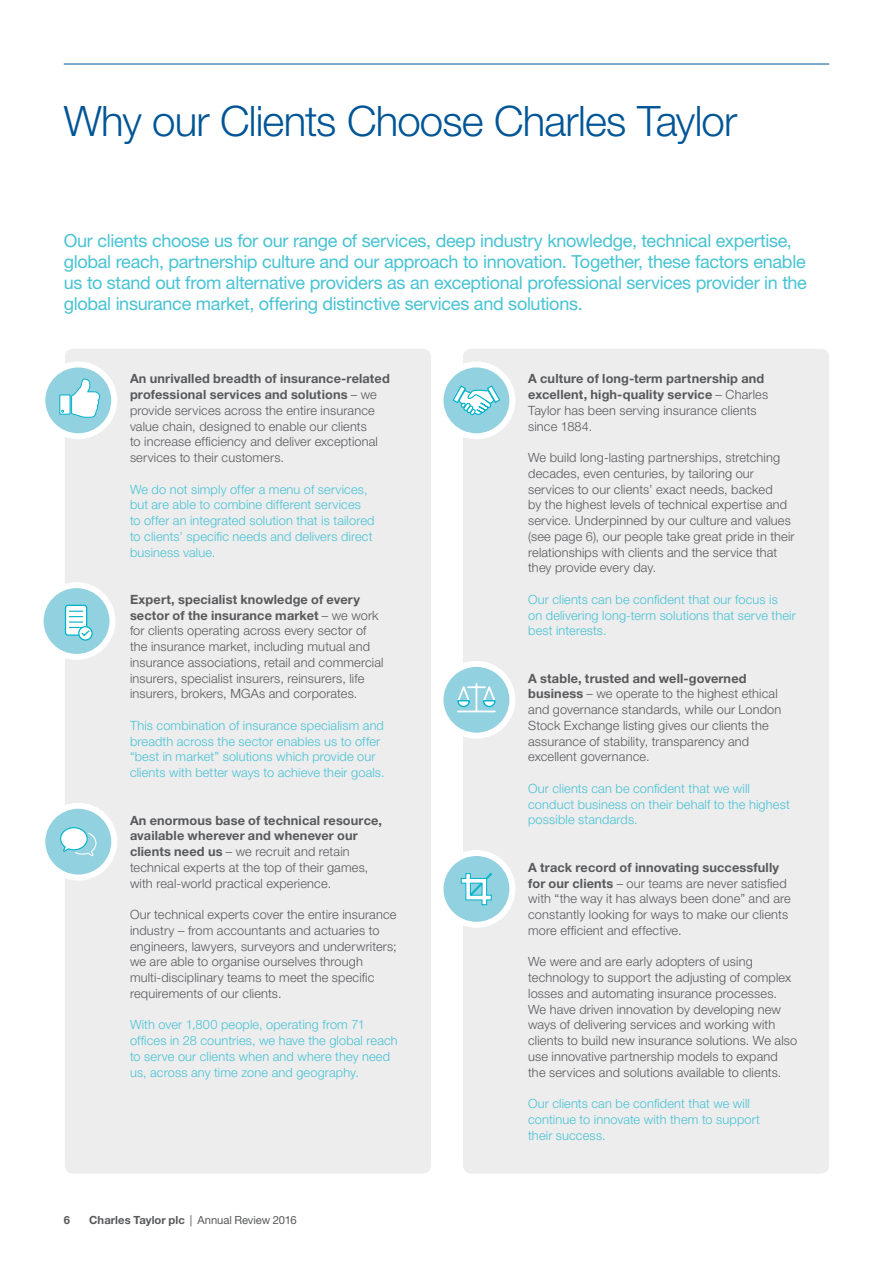
<style>
.page{position:relative;width:893px;height:1263px;background:#fff}
.page>*{position:absolute;margin:0;border:0;box-sizing:border-box;transform-origin:0 0}
.t1{font:300 42px "Helvetica Neue LT Std";letter-spacing:-.02em;color:#005596}
.t2{font:18px/21px "Helvetica Neue LT Std";letter-spacing:-.015em;color:#47c3d3}
.t3{font:300 12.75px/15.8px "Helvetica Neue LT Std";letter-spacing:.01em;color:#58595b}
.t4{font:300 12.75px/15.8px "Helvetica Neue LT Std";letter-spacing:.015em;color:#47c3d3}
.t5{font:700 12.75px/15.8px "Helvetica Neue LT Std";letter-spacing:.01em;color:#58595b}
.t6{font:11.25px "Helvetica Neue LT Std";letter-spacing:-.01em;color:#58595b}
.t7{font:700 11.25px "Helvetica Neue LT Std";color:#58595b}
.s1{font-weight:700}
.s2{font-weight:300}
</style>
<div class="page">
<hr style="left:64px;top:64px;width:765px;height:1px;background:#005596">
<div style="left:65px;top:349px;width:366px;height:825px;background:#ededee;border-radius:9px"></div>
<div style="left:463px;top:349px;width:366px;height:825px;background:#ededee;border-radius:9px"></div>
<svg style="left:43px;top:365px;width:71px;height:71px;background:#a3d8e4"></svg>
<div style="left:39px;top:361px;width:78px;height:78px;border:6px solid #fff;border-radius:50%"></div>
<svg style="left:71px;top:361px;width:29px;height:78px;background:#c0e5ed"></svg>
<div style="left:59px;top:394px;width:12px;height:21px;background:#fff;border:1px solid #00b2cc"></div>
<div style="left:41px;top:586px;width:71px;height:70px;background:#92d1df;border-radius:50%"></div>
<div style="left:38px;top:582px;width:77px;height:78px;border:6px solid #fff;border-radius:50%"></div>
<div style="left:65px;top:605px;width:22px;height:31px;background:#fff;border:1px solid #00b2cc;border-radius:3px"></div>
<svg style="left:79px;top:627px;width:13px;height:13px"></svg>
<div style="left:78px;top:626px;width:15px;height:15px;border:1px solid #00b2cc;border-radius:50%"></div>
<svg style="left:69px;top:611px;width:22px;height:26px"></svg>
<div style="left:43px;top:806px;width:71px;height:71px;background:#92d1df;border-radius:50%"></div>
<div style="left:39px;top:803px;width:78px;height:77px;border:6px solid #fff;border-radius:50%"></div>
<svg style="left:60px;top:827px;width:37px;height:30px"></svg>
<svg style="left:441px;top:365px;width:71px;height:71px;background:#a2d7e3"></svg>
<div style="left:437px;top:361px;width:78px;height:78px;border:6px solid #fff;border-radius:50%"></div>
<svg style="left:452px;top:384px;width:49px;height:32px;background:#9bdae6"></svg>
<div style="left:441px;top:854px;width:71px;height:70px;background:#92d1df;border-radius:50%"></div>
<div style="left:437px;top:850px;width:78px;height:78px;border:6px solid #fff;border-radius:50%"></div>
<svg style="left:460px;top:873px;width:32px;height:32px"></svg>
<svg style="left:441px;top:664px;width:71px;height:71px;background:#a0d6e3"></svg>
<div style="left:437px;top:661px;width:78px;height:78px;border:6px solid #fff;border-radius:50%"></div>
<svg style="left:456px;top:682px;width:41px;height:31px"></svg>
<h1 class="t1" style="left:64px;top:96px;width:675px">Why our Clients Choose Charles Taylor</h1>
<p class="t2" style="left:64px;top:230px;width:745px">Our clients choose us for our range of services, deep industry knowledge, technical expertise, global reach, partnership culture and our approach to innovation. Together, these factors enable us to stand out from alternative providers as an exceptional professional services provider in the global insurance market, offering distinctive services and solutions.</p>
<p class="t3" style="left:130px;top:371px;width:261px"><span class="s1">An unrivalled breadth of insurance-related professional services and solutions</span> – we provide services across the entire insurance value chain, designed to enable our clients<br>to increase efficiency and deliver exceptional services to their customers.</p>
<p class="t4" style="left:130px;top:481px;width:246px">We do not simply offer a menu of services, but are able to combine different services to offer an integrated solution that is tailored to clients’ specific needs and delivers direct business value.</p>
<p class="t3" style="left:130px;top:591px;width:255px"><span class="s1">Expert, specialist knowledge of every sector of the insurance market</span> – we work for clients operating across every sector of the insurance market, including mutual and insurance associations, retail and commercial insurers, specialist insurers, reinsurers, life insurers, brokers, MGAs and corporates.</p>
<p class="t4" style="left:130px;top:717px;width:256px">This combination of insurance specialism and breadth across the sector enables us to offer “best in market” solutions which provide our clients with better ways to achieve their goals.</p>
<p class="t3" style="left:130px;top:812px;width:253px"><span class="s1">An enormous base of technical resource, available wherever and whenever our clients need us</span> – we recruit and retain technical experts at the top of their games, with real-world practical experience.</p>
<p class="t3" style="left:130px;top:906px;width:268px">Our technical experts cover the entire insurance industry – from accountants and actuaries to engineers, lawyers, surveyors and underwriters; we are able to organise ourselves through multi-disciplinary teams to meet the specific requirements of our clients.</p>
<p class="t4" style="left:130px;top:1016px;width:269px">With over 1,800 people, operating from 71 offices in 28 countries, we have the global reach to serve our clients when and where they need us, across any time zone and geography.</p>
<p class="t7" style="left:64px;top:1213px;width:8px">6</p>
<p class="t6" style="left:89px;top:1213px;width:209px"><span class="s1">Charles Taylor plc</span> | Annual Review 2016</p>
<p class="t5" style="left:528px;top:371px;width:242px">A culture of long-term partnership and excellent, high-quality service <span class="s2">– Charles Taylor has been serving insurance clients since 1884.</span></p>
<p class="t3" style="left:528px;top:449px;width:268px">We build long-lasting partnerships, stretching decades, even centuries, by tailoring our services to our clients’ exact needs, backed<br>by the highest levels of technical expertise and service. Underpinned by our culture and values (see page 6), our people take great pride in their relationships with clients and the service that they provide every day.</p>
<p class="t4" style="left:528px;top:591px;width:269px">Our clients can be confident that our focus is<br>on delivering long-term solutions that serve their best interests.</p>
<p class="t3" style="left:528px;top:670px;width:255px"><span class="s1">A stable, trusted and well-governed business</span> – we operate to the highest ethical and governance standards, while our London Stock Exchange listing gives our clients the assurance of stability, transparency and excellent governance.</p>
<p class="t4" style="left:528px;top:780px;width:263px">Our clients can be confident that we will conduct business on their behalf to the highest possible standards.</p>
<p class="t3" style="left:528px;top:859px;width:264px"><span class="s1">A track record of innovating successfully for our clients</span> – our teams are never satisfied with “the way it has always been done” and are constantly looking for ways to make our clients more efficient and effective.</p>
<p class="t3" style="left:528px;top:954px;width:270px">We were and are early adopters of using technology to support the adjusting of complex losses and automating insurance processes.<br>We have driven innovation by developing new ways of delivering services and working with clients to build new insurance solutions. We also use innovative partnership models to expand the services and solutions available to clients.</p>
<p class="t4" style="left:528px;top:1095px;width:233px">Our clients can be confident that we will continue to innovate with them to support their success.</p>
</div>
